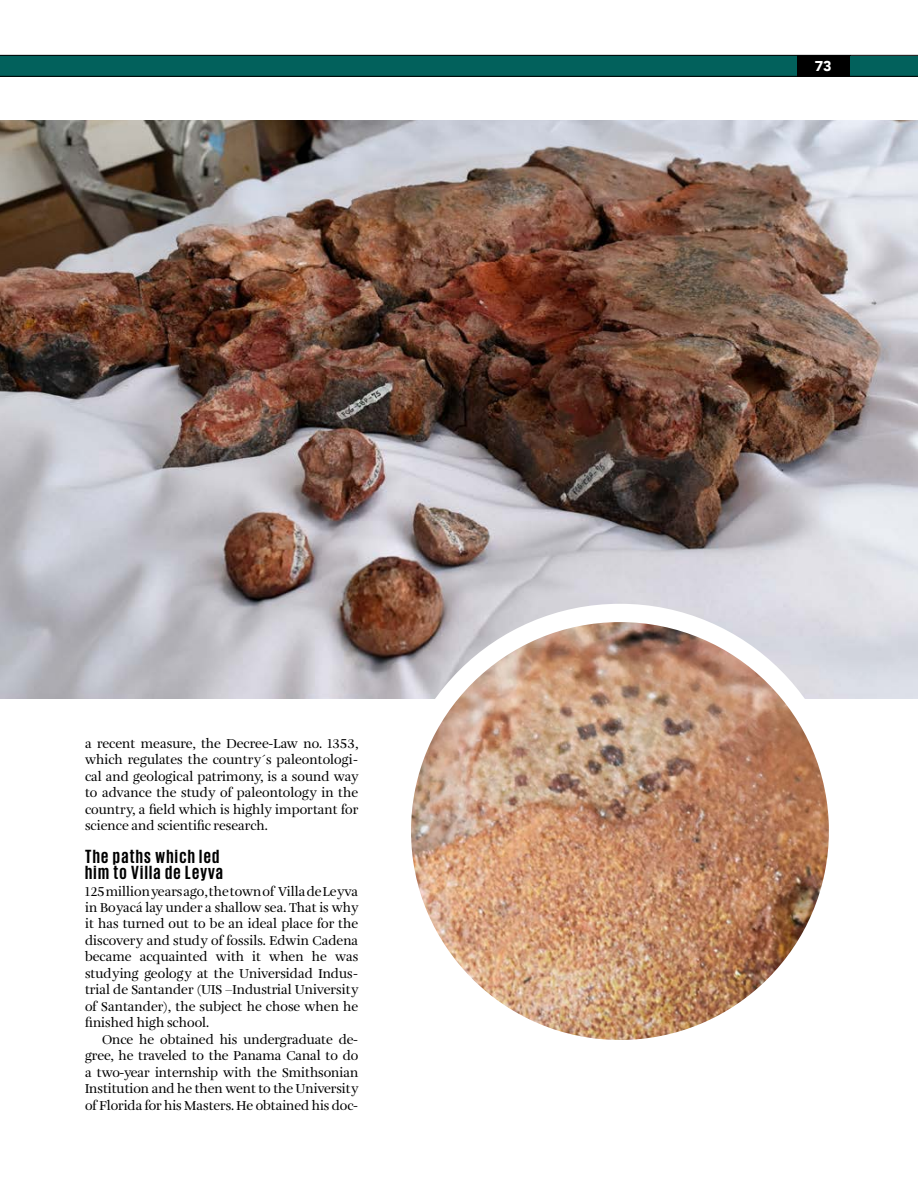
<style>
.page{position:relative;width:918px;height:1188px;background:#fff}
.page>*{position:absolute;margin:0;border:0;box-sizing:border-box;transform-origin:0 0}
.t1{font:700 19.5px/16.5px "Giorgio Sans";letter-spacing:.07em;color:#000}
.t2{font:900 14.25px "Avenir";color:#fff}
.t3{font:13.5px/16.5px "Amalia Pro";color:#000;text-align:justify}
</style>
<div class="page">
<svg style="left:0;top:55px;width:918px;height:22px;background:#01534f"></svg>
<img style="left:0;top:120px;width:918px;height:578px">
<img style="left:402px;top:613px;width:436px;height:436px;border-radius:218px">
<div style="left:393px;top:604px;width:454px;height:454px;border:18px solid #fff;border-radius:50%"></div>
<p class="t3" style="left:85px;top:736px;width:275px">a recent measure, the Decree-Law no. 1353, which regulates the country´s paleontologi&shy;cal and geological patrimony, is a sound way to advance the study of paleontology in the country, a field which is highly important for science and scientific research.</p>
<h1 class="t1" style="left:85px;top:847px;width:139px">The paths which led him to Villa de Leyva</h1>
<p class="t3" style="left:85px;top:883px;width:275px">125 million years ago, the town of Villa de Leyva in Boyacá lay under a shallow sea. That is why it has turned out to be an ideal place for the discovery and study of fossils. Edwin Cadena became acquainted with it when he was studying geology at the Universidad Indus&shy;trial de Santander (UIS –Industrial University of Santander), the subject he chose when he finished high school.</p>
<p class="t3" style="left:85px;top:1032px;width:275px;text-indent:17px">Once he obtained his undergraduate de&shy;gree, he traveled to the Panama Canal to do a two-year internship with the Smithsonian Institution and he then went to the University of Florida for his Masters. He obtained his doc-</p>
<p class="t2" style="left:815px;top:54px;width:18px">73</p>
</div>
